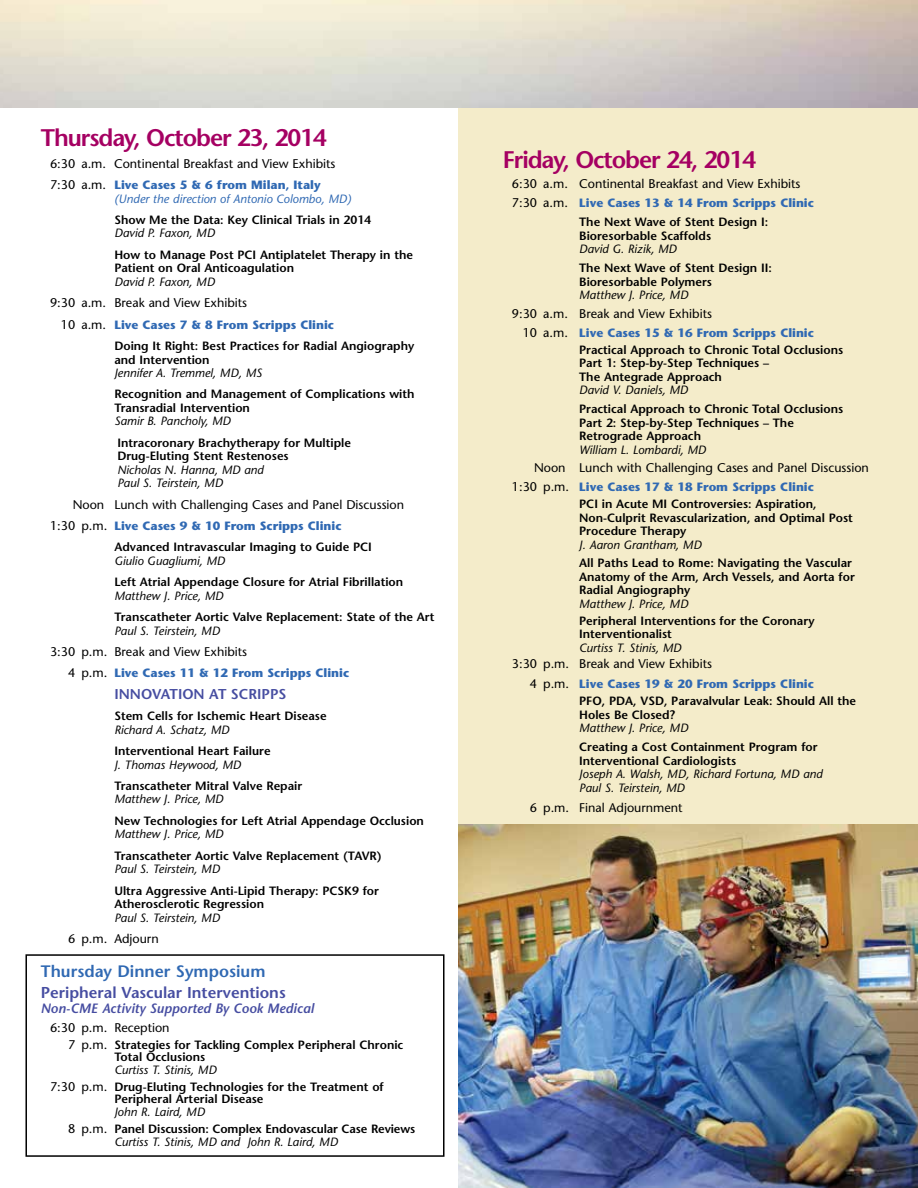
<style>
.page{position:relative;width:918px;height:1188px;background:#fff}
.page>*{position:absolute;margin:0;border:0;box-sizing:border-box;transform-origin:0 0}
.t1{font:600 24px "Stone Sans";letter-spacing:-.045em;color:#a50062}
.t2{font:600 16.5px "Stone Sans";color:#3069b3}
.t3{font:600 15.75px "Stone Sans";color:#464da1}
.t4{font:600 14.25px "Stone Sans";color:#464da1}
.t5{font:italic 600 13.5px "Stone Sans";color:#464da1}
.t6{font:12.6px "Stone Sans";color:#000}
.t7{font:600 12px/13.5px "Stone Sans";color:#000}
.t8{font:italic 12px/13.5px "Stone Sans";color:#000}
.t9{font:700 12px/18.9px "Stone Sans";color:#3069b3}
.t10{font:italic 12px/13.5px "Stone Sans";color:#3069b3}
.s1{font-style:normal;font-size:12.6px;color:#000}
.s2{font-weight:700;font-style:normal}
.s3{font-weight:400;font-size:12.6px}
.s4{font-weight:700;color:#3069b3}
.s5{font-weight:400;font-size:12.6px;color:#000}
.s6{font-weight:400;font-style:italic}
.s7{font-weight:600;color:#000}
</style>
<div class="page">
<div style="left:458px;top:1px;width:460px;height:1187px;background:#f4ecca"></div>
<div style="left:25px;top:954px;width:420px;height:203px;border:2px solid #000"></div>
<svg style="left:1px;top:0;width:917px;height:108px;background:#dbd6cb"></svg>
<img style="left:458px;top:825px;width:460px;height:363px">
<h1 class="t1" style="left:41px;top:123px;width:287px">Thursday, October 23, 2014</h1>
<p class="t6" style="left:50px;top:156px;width:287px">6:30 a.m. Continental Breakfast and View Exhibits</p>
<p class="t10" style="left:114px;top:178px;width:239px;text-indent:-64px"><span class="s1">7:30 a.m.</span> <span class="s2">Live Cases 5 &amp; 6 from Milan, Italy </span>(Under the direction of Antonio Colombo, MD)</p>
<p class="t7" style="left:114px;top:213px;width:258px">Show Me the Data: Key Clinical Trials in 2014</p>
<p class="t8" style="left:114px;top:227px;width:102px">David P. Faxon, MD</p>
<p class="t7" style="left:114px;top:248px;width:300px">How to Manage Post PCI Antiplatelet Therapy in the<br>Patient on Oral Anticoagulation</p>
<p class="t8" style="left:114px;top:275px;width:102px">David P. Faxon, MD</p>
<p class="t6" style="left:50px;top:295px;width:199px">9:30 a.m. Break and View Exhibits</p>
<p class="t7" style="left:114px;top:314px;width:301px;line-height:21.5px;text-indent:-53px"><span class="s3">10 a.m.</span> <span class="s4">Live Cases 7 &amp; 8 From Scripps Clinic<br></span>Doing It Right: Best Practices for Radial Angiography</p>
<p class="t7" style="left:114px;top:353px;width:97px">and Intervention</p>
<p class="t8" style="left:114px;top:366px;width:149px">Jennifer A. Tremmel, MD, MS</p>
<p class="t7" style="left:114px;top:387px;width:302px">Recognition and Management of Complications with<br>Transradial Intervention</p>
<p class="t8" style="left:114px;top:414px;width:118px">Samir B. Pancholy, MD</p>
<p class="t7" style="left:117px;top:436px;width:235px">Intracoronary Brachytherapy for Multiple<br>Drug-Eluting Stent Restenoses</p>
<p class="t8" style="left:117px;top:463px;width:148px">Nicholas N. Hanna, MD and<br>Paul S. Teirstein, MD</p>
<p class="t6" style="left:73px;top:497px;width:333px">Noon Lunch with Challenging Cases and Panel Discussion</p>
<p class="t7" style="left:114px;top:515px;width:259px;line-height:21.5px;text-indent:-64px"><span class="s3">1:30 p.m.</span> <span class="s4">Live Cases 9 &amp; 10 From Scripps Clinic<br></span>Advanced Intravascular Imaging to Guide PCI</p>
<p class="t8" style="left:114px;top:554px;width:112px">Giulio Guagliumi, MD</p>
<p class="t7" style="left:114px;top:575px;width:290px">Left Atrial Appendage Closure for Atrial Fibrillation</p>
<p class="t8" style="left:114px;top:589px;width:111px">Matthew J. Price, MD</p>
<p class="t7" style="left:114px;top:610px;width:322px">Transcatheter Aortic Valve Replacement: State of the Art</p>
<p class="t8" style="left:114px;top:624px;width:107px">Paul S. Teirstein, MD</p>
<p class="t6" style="left:50px;top:644px;width:199px">3:30 p.m. Break and View Exhibits</p>
<p class="t9" style="left:68px;top:664px;width:283px"><span class="s5">4 p.m.</span> Live Cases 11 &amp; 12 From Scripps Clinic</p>
<p class="t4" style="left:114px;top:685px;width:174px">INNOVATION AT SCRIPPS</p>
<p class="t7" style="left:114px;top:709px;width:214px">Stem Cells for Ischemic Heart Disease</p>
<p class="t8" style="left:114px;top:723px;width:117px">Richard A. Schatz, MD</p>
<p class="t7" style="left:114px;top:744px;width:158px">Interventional Heart Failure</p>
<p class="t8" style="left:114px;top:758px;width:128px">J. Thomas Heywood, MD</p>
<p class="t7" style="left:114px;top:779px;width:189px">Transcatheter Mitral Valve Repair</p>
<p class="t8" style="left:114px;top:793px;width:111px">Matthew J. Price, MD</p>
<p class="t7" style="left:114px;top:814px;width:311px">New Technologies for Left Atrial Appendage Occlusion</p>
<p class="t8" style="left:114px;top:827px;width:111px">Matthew J. Price, MD</p>
<p class="t7" style="left:114px;top:849px;width:269px">Transcatheter Aortic Valve Replacement (TAVR)</p>
<p class="t8" style="left:114px;top:862px;width:107px">Paul S. Teirstein, MD</p>
<p class="t7" style="left:114px;top:884px;width:266px">Ultra Aggressive Anti-Lipid Therapy: PCSK9 for<br>Atherosclerotic Regression</p>
<p class="t8" style="left:114px;top:911px;width:107px">Paul S. Teirstein, MD</p>
<p class="t6" style="left:68px;top:931px;width:92px">6 p.m. Adjourn</p>
<h2 class="t2" style="left:41px;top:962px;width:226px">Thursday Dinner Symposium</h2>
<h3 class="t3" style="left:41px;top:983px;width:246px">Peripheral Vascular Interventions</h3>
<p class="t5" style="left:41px;top:1000px;width:275px">Non-CME Activity Supported By Cook Medical</p>
<p class="t6" style="left:50px;top:1020px;width:121px">6:30 p.m. Reception</p>
<p class="t7" style="left:114px;top:1038px;width:291px;line-height:12.6px;text-indent:-46px"><span class="s3">7 p.m.</span> Strategies for Tackling Complex Peripheral Chronic<br>Total Occlusions</p>
<p class="t7" style="left:50px;top:1061px;width:335px;line-height:17px;text-indent:64px"><span class="s6">Curtiss T. Stinis, MD<br></span><span class="s3">7:30 p.m.</span> Drug-Eluting Technologies for the Treatment of</p>
<p class="t7" style="left:114px;top:1092px;width:151px">Peripheral Arterial Disease</p>
<p class="t7" style="left:68px;top:1103px;width:349px;line-height:17px;text-indent:46px"><span class="s6">John R. Laird, MD<br></span><span class="s3">8 p.m.</span> Panel Discussion: Complex Endovascular Case Reviews</p>
<p class="t8" style="left:114px;top:1135px;width:225px">Curtiss T. Stinis, MD and John R. Laird, MD</p>
<h1 class="t1" style="left:503px;top:145px;width:255px">Friday, October 24, 2014</h1>
<p class="t6" style="left:512px;top:176px;width:290px">6:30 a.m. Continental Breakfast and View Exhibits</p>
<p class="t9" style="left:579px;top:194px;width:236px;text-indent:-67px"><span class="s5">7:30 a.m.</span> Live Cases 13 &amp; 14 From Scripps Clinic<br><span class="s7">The Next Wave of Stent Design I:</span></p>
<p class="t7" style="left:579px;top:229px;width:133px">Bioresorbable Scaffolds</p>
<p class="t8" style="left:579px;top:242px;width:99px">David G. Rizik, MD</p>
<p class="t7" style="left:579px;top:261px;width:194px">The Next Wave of Stent Design II:<br>Bioresorbable Polymers</p>
<p class="t8" style="left:579px;top:288px;width:111px">Matthew J. Price, MD</p>
<p class="t6" style="left:512px;top:306px;width:202px">9:30 a.m. Break and View Exhibits</p>
<p class="t7" style="left:579px;top:324px;width:266px;line-height:16.8px;text-indent:-56px"><span class="s3">10 a.m.</span> <span class="s4">Live Cases 15 &amp; 16 From Scripps Clinic<br></span>Practical Approach to Chronic Total Occlusions</p>
<p class="t7" style="left:579px;top:356px;width:191px">Part 1: Step-by-Step Techniques –<br>The Antegrade Approach</p>
<p class="t8" style="left:579px;top:383px;width:110px">David V. Daniels, MD</p>
<p class="t7" style="left:579px;top:402px;width:266px">Practical Approach to Chronic Total Occlusions<br>Part 2: Step-by-Step Techniques – The<br>Retrograde Approach</p>
<p class="t8" style="left:579px;top:443px;width:128px">William L. Lombardi, MD</p>
<p class="t6" style="left:534px;top:461px;width:336px">Noon Lunch with Challenging Cases and Panel Discussion</p>
<p class="t7" style="left:512px;top:479px;width:306px;line-height:16.8px;text-align:right"><span class="s3">1:30 p.m.</span> <span class="s4">Live Cases 17 &amp; 18 From Scripps Clinic<br></span>PCI in Acute MI Controversies: Aspiration,</p>
<p class="t7" style="left:579px;top:511px;width:275px">Non-Culprit Revascularization, and Optimal Post<br>Procedure Therapy</p>
<p class="t8" style="left:579px;top:538px;width:124px">J. Aaron Grantham, MD</p>
<p class="t7" style="left:579px;top:556px;width:277px">All Paths Lead to Rome: Navigating the Vascular<br>Anatomy of the Arm, Arch Vessels, and Aorta for<br>Radial Angiography</p>
<p class="t8" style="left:579px;top:597px;width:111px">Matthew J. Price, MD</p>
<p class="t7" style="left:579px;top:614px;width:237px">Peripheral Interventions for the Coronary<br>Interventionalist</p>
<p class="t8" style="left:579px;top:641px;width:104px">Curtiss T. Stinis, MD</p>
<p class="t6" style="left:512px;top:657px;width:202px">3:30 p.m. Break and View Exhibits</p>
<p class="t7" style="left:579px;top:676px;width:278px;line-height:16.8px;text-indent:-49px"><span class="s3">4 p.m.</span> <span class="s4">Live Cases 19 &amp; 20 From Scripps Clinic<br></span>PFO, PDA, VSD, Paravalvular Leak: Should All the</p>
<p class="t7" style="left:579px;top:708px;width:97px">Holes Be Closed?</p>
<p class="t8" style="left:579px;top:721px;width:111px">Matthew J. Price, MD</p>
<p class="t7" style="left:579px;top:740px;width:240px">Creating a Cost Containment Program for<br>Interventional Cardiologists</p>
<p class="t8" style="left:579px;top:767px;width:245px">Joseph A. Walsh, MD, Richard Fortuna, MD and<br>Paul S. Teirstein, MD</p>
<p class="t6" style="left:530px;top:800px;width:154px">6 p.m. Final Adjournment</p>
</div>
